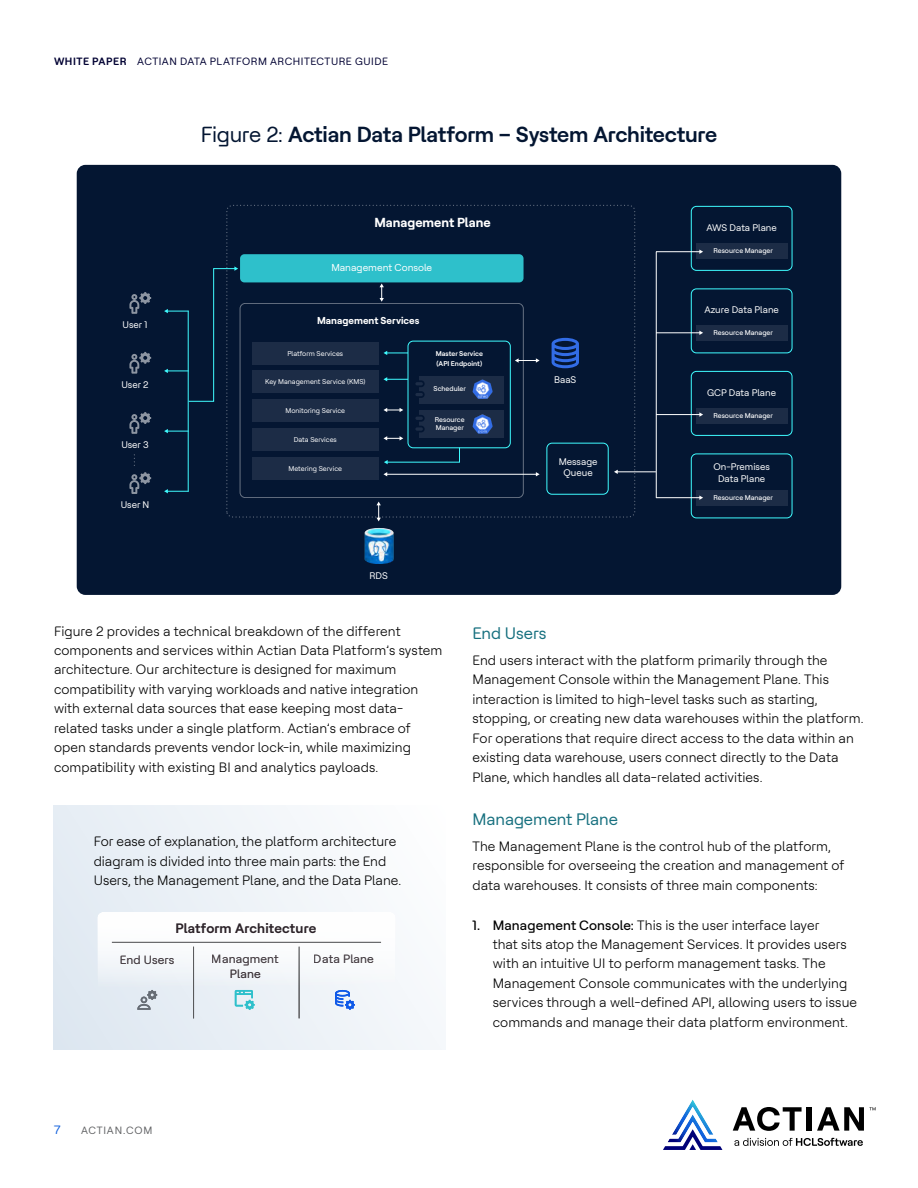
<style>
.page{position:relative;width:918px;height:1188px;background:#fff}
.page>*{position:absolute;margin:0;border:0;box-sizing:border-box;transform-origin:0 0}
.t1{font:700 21.75px "HCL Tech Roobert";letter-spacing:-.01em;color:#041632}
.t2{font:16.5px "HCL Tech Roobert";letter-spacing:-.005em;color:#17707f}
.t3{font:700 13.65px "HCL Tech Roobert";letter-spacing:.01em;color:#2b2228}
.t4{font:300 13.5px/19.5px "HCL Tech Roobert";letter-spacing:.005em;color:#000}
.t5{font:800 13.05px "HCL Tech Roobert";color:#fff}
.t6{font:12px "HCL Tech Roobert";color:#0f5fdc}
.t7{font:11.85px/15.6px "HCL Tech Roobert";letter-spacing:.01em;color:#2b2228;text-align:center}
.t8{font:10.5px "HCL Tech Roobert";letter-spacing:.05em;color:#000032}
.t9{font:10.5px "HCL Tech Roobert";letter-spacing:.08em;color:#636466}
.t10{font:800 10.05px "HCL Tech Roobert";color:#fff}
.t11{font:10.05px "HCL Tech Roobert";color:#fff}
.t12{font:9.6px/11.4px "HCL Tech Roobert";color:#fff;text-align:center}
.t13{font:6.9px "HCL Tech Roobert";color:#fff}
.t14{font:500 6.9px/8.4px "HCL Tech Roobert";color:#fff}
.t15{font:700 6.9px/10.5px "HCL Tech Roobert";color:#fff}
.s1{font-weight:700}
.s2{font-weight:400}
.s3{font-weight:500}
</style>
<div class="page">
<svg style="left:734px;top:1138px;width:129px;height:8px"></svg>
<svg style="left:733px;top:1107px;width:69px;height:24px"></svg>
<div style="left:807px;top:1107px;width:5px;height:24px;background:#000"></div>
<svg style="left:817px;top:1107px;width:59px;height:24px"></svg>
<svg style="left:663px;top:1100px;width:59px;height:49px"></svg>
<div style="left:77px;top:165px;width:764px;height:430px;background:#041632;border-radius:9px"></div>
<svg style="left:226px;top:205px;width:409px;height:313px"></svg>
<div style="left:252px;top:342px;width:127px;height:22px;background:#1c2c46"></div>
<div style="left:252px;top:371px;width:127px;height:22px;background:#1c2c46"></div>
<div style="left:252px;top:400px;width:127px;height:22px;background:#1c2c46"></div>
<div style="left:252px;top:428px;width:127px;height:23px;background:#1c2c46"></div>
<div style="left:252px;top:457px;width:127px;height:23px;background:#1c2c46"></div>
<div style="left:419px;top:376px;width:84px;height:27px;background:#1c2c46"></div>
<div style="left:419px;top:410px;width:84px;height:28px;background:#1c2c46"></div>
<div style="left:408px;top:341px;width:103px;height:107px;border:1px solid #3ffbff;border-radius:5px"></div>
<div style="left:547px;top:443px;width:62px;height:52px;border:1px solid #3ffbff;border-radius:5px"></div>
<svg style="left:552px;top:338px;width:27px;height:30px"></svg>
<svg style="left:383px;top:351px;width:25px;height:4px"></svg>
<hr style="left:617px;top:471px;width:39px;height:1px;background:#fff">
<svg style="left:614px;top:470px;width:4px;height:4px"></svg>
<svg style="left:384px;top:447px;width:76px;height:17px"></svg>
<hr style="left:387px;top:474px;width:150px;height:1px;background:#fff">
<svg style="left:383px;top:472px;width:4px;height:4px"></svg>
<svg style="left:536px;top:472px;width:4px;height:4px"></svg>
<svg style="left:383px;top:377px;width:25px;height:4px"></svg>
<svg style="left:383px;top:408px;width:20px;height:4px"></svg>
<svg style="left:515px;top:358px;width:25px;height:5px"></svg>
<svg style="left:380px;top:284px;width:4px;height:18px"></svg>
<svg style="left:383px;top:436px;width:20px;height:5px"></svg>
<img style="left:365px;top:528px;width:29px;height:36px">
<img style="left:473px;top:380px;width:20px;height:19px">
<img style="left:473px;top:414px;width:20px;height:20px">
<svg style="left:377px;top:502px;width:4px;height:19px"></svg>
<hr style="left:188px;top:311px;width:1px;height:181px;background:#3ffbff">
<hr style="left:656px;top:252px;width:1px;height:246px;background:#fff">
<svg style="left:129px;top:292px;width:22px;height:22px"></svg>
<svg style="left:129px;top:352px;width:22px;height:22px"></svg>
<svg style="left:129px;top:412px;width:22px;height:22px"></svg>
<svg style="left:164px;top:266px;width:74px;height:136px"></svg>
<svg style="left:164px;top:429px;width:25px;height:4px"></svg>
<svg style="left:164px;top:489px;width:25px;height:4px"></svg>
<div style="left:691px;top:206px;width:101px;height:65px;border:1px solid #3ffbff;border-radius:5px"></div>
<div style="left:696px;top:243px;width:91px;height:15px;background:#1c2c46"></div>
<div style="left:691px;top:289px;width:101px;height:64px;border:1px solid #3ffbff;border-radius:5px"></div>
<div style="left:696px;top:326px;width:91px;height:15px;background:#1c2c46"></div>
<div style="left:691px;top:371px;width:101px;height:65px;border:1px solid #3ffbff;border-radius:5px"></div>
<div style="left:696px;top:408px;width:91px;height:15px;background:#1c2c46"></div>
<div style="left:691px;top:454px;width:101px;height:64px;border:1px solid #3ffbff;border-radius:5px"></div>
<div style="left:696px;top:491px;width:91px;height:15px;background:#1c2c46"></div>
<hr style="left:656px;top:251px;width:44px;height:1px;background:#fff">
<svg style="left:699px;top:250px;width:4px;height:4px"></svg>
<hr style="left:656px;top:332px;width:44px;height:1px;background:#fff">
<svg style="left:699px;top:331px;width:4px;height:4px"></svg>
<hr style="left:656px;top:414px;width:44px;height:1px;background:#fff">
<svg style="left:699px;top:412px;width:4px;height:5px"></svg>
<hr style="left:656px;top:497px;width:44px;height:1px;background:#fff">
<svg style="left:699px;top:496px;width:4px;height:4px"></svg>
<div style="left:415px;top:381px;width:9px;height:5px;background:#1d2d47;border-radius:3px"></div>
<div style="left:414px;top:380px;width:11px;height:7px;border:2px solid #041632;border-radius:3px"></div>
<div style="left:415px;top:392px;width:9px;height:5px;background:#1d2d47;border-radius:3px"></div>
<div style="left:414px;top:391px;width:11px;height:7px;border:2px solid #041632;border-radius:3px"></div>
<div style="left:415px;top:416px;width:9px;height:5px;background:#1d2d47;border-radius:3px"></div>
<div style="left:414px;top:415px;width:11px;height:7px;border:2px solid #041632;border-radius:3px"></div>
<div style="left:414px;top:426px;width:11px;height:6px;border:2px solid #041632;border-radius:3px"></div>
<svg style="left:129px;top:455px;width:22px;height:39px"></svg>
<div style="left:53px;top:806px;width:393px;height:244px;background:linear-gradient(to right,#e1eaf2,#fafcfd)"></div>
<hr style="left:193px;top:947px;width:1px;height:71px;background:#58595b">
<hr style="left:299px;top:947px;width:1px;height:71px;background:#58595b">
<svg style="left:97px;top:912px;width:299px;height:98px"></svg>
<hr style="left:112px;top:942px;width:269px;height:1px;background:#58595b">
<p class="t8" style="left:54px;top:56px;width:336px"><span class="s1">WHITE PAPER</span> ACTIAN DATA PLATFORM ARCHITECTURE GUIDE</p>
<h1 class="t1" style="left:201px;top:125px;width:518px"><span class="s2">Figure 2:</span> Actian Data Platform – System Architecture</h1>
<p class="t12" style="left:123px;top:319px;width:26px">User 1</p>
<p class="t12" style="left:121px;top:379px;width:29px">User 2</p>
<p class="t12" style="left:121px;top:439px;width:29px">User 3</p>
<p class="t12" style="left:121px;top:499px;width:30px">User N</p>
<p class="t5" style="left:374px;top:217px;width:118px">Management Plane</p>
<p class="t11" style="left:331px;top:263px;width:102px">Management Console</p>
<p class="t10" style="left:317px;top:316px;width:104px">Management Services</p>
<p class="t13" style="left:287px;top:350px;width:57px">Platform Services</p>
<p class="t13" style="left:265px;top:379px;width:102px">Key Management Service (KMS)</p>
<p class="t13" style="left:285px;top:408px;width:61px">Monitoring Service</p>
<p class="t13" style="left:294px;top:437px;width:45px">Data Services</p>
<p class="t13" style="left:289px;top:465px;width:55px">Metering Service</p>
<p class="t15" style="left:436px;top:349px;width:49px">Master Service (API Endpoint)</p>
<p class="t14" style="left:434px;top:385px;width:34px">Scheduler</p>
<p class="t14" style="left:435px;top:416px;width:31px">Resource<br>Manager</p>
<p class="t12" style="left:369px;top:570px;width:20px">RDS</p>
<p class="t12" style="left:554px;top:374px;width:24px">BaaS</p>
<p class="t12" style="left:559px;top:456px;width:40px">Message<br>Queue</p>
<p class="t12" style="left:706px;top:222px;width:72px">AWS Data Plane</p>
<p class="t14" style="left:713px;top:247px;width:61px">Resource Manager</p>
<p class="t12" style="left:704px;top:305px;width:76px">Azure Data Plane</p>
<p class="t14" style="left:713px;top:329px;width:61px">Resource Manager</p>
<p class="t12" style="left:707px;top:387px;width:70px">GCP Data Plane</p>
<p class="t14" style="left:713px;top:412px;width:61px">Resource Manager</p>
<p class="t12" style="left:713px;top:462px;width:58px">On-Premises<br>Data Plane</p>
<p class="t14" style="left:713px;top:494px;width:61px">Resource Manager</p>
<p class="t4" style="left:54px;top:620px;width:390px">Figure 2 provides a technical breakdown of the different components and services within Actian Data Platform’s system architecture. Our architecture is designed for maximum compatibility with varying workloads and native integration with external data sources that ease keeping most data&shy;related tasks under a single platform. Actian’s embrace of open standards prevents vendor lock-in, while maximizing compatibility with existing BI and analytics payloads.</p>
<p class="t2" style="left:472px;top:621px;width:76px">End Users</p>
<p class="t4" style="left:472px;top:651px;width:393px">End users interact with the platform primarily through the Management Console within the Management Plane. This interaction is limited to high-level tasks such as starting, stopping, or creating new data warehouses within the platform.<br>For operations that require direct access to the data within an existing data warehouse, users connect directly to the Data Plane, which handles all data-related activities.</p>
<p class="t2" style="left:472px;top:811px;width:147px">Management Plane</p>
<p class="t4" style="left:472px;top:837px;width:373px">The Management Plane is the control hub of the platform, responsible for overseeing the creation and management of data warehouses. It consists of three main components:</p>
<p class="t4" style="left:493px;top:914px;width:366px;text-indent:-20px"><span class="s3">1. Management Console:</span> This is the user interface layer<br>that sits atop the Management Services. It provides users with an intuitive UI to perform management tasks. The Management Console communicates with the underlying services through a well-defined API, allowing users to issue commands and manage their data platform environment.</p>
<p class="t4" style="left:94px;top:833px;width:309px">For ease of explanation, the platform architecture diagram is divided into three main parts: the End<br>Users, the Management Plane, and the Data Plane.</p>
<p class="t3" style="left:175px;top:922px;width:143px">Platform Architecture</p>
<p class="t7" style="left:119px;top:953px;width:56px">End Users</p>
<p class="t7" style="left:212px;top:952px;width:69px">Managment<br>Plane</p>
<p class="t7" style="left:314px;top:952px;width:62px">Data Plane</p>
<p class="t6" style="left:54px;top:1124px;width:8px">7</p>
<p class="t9" style="left:81px;top:1126px;width:73px">ACTIAN.COM</p>
</div>
